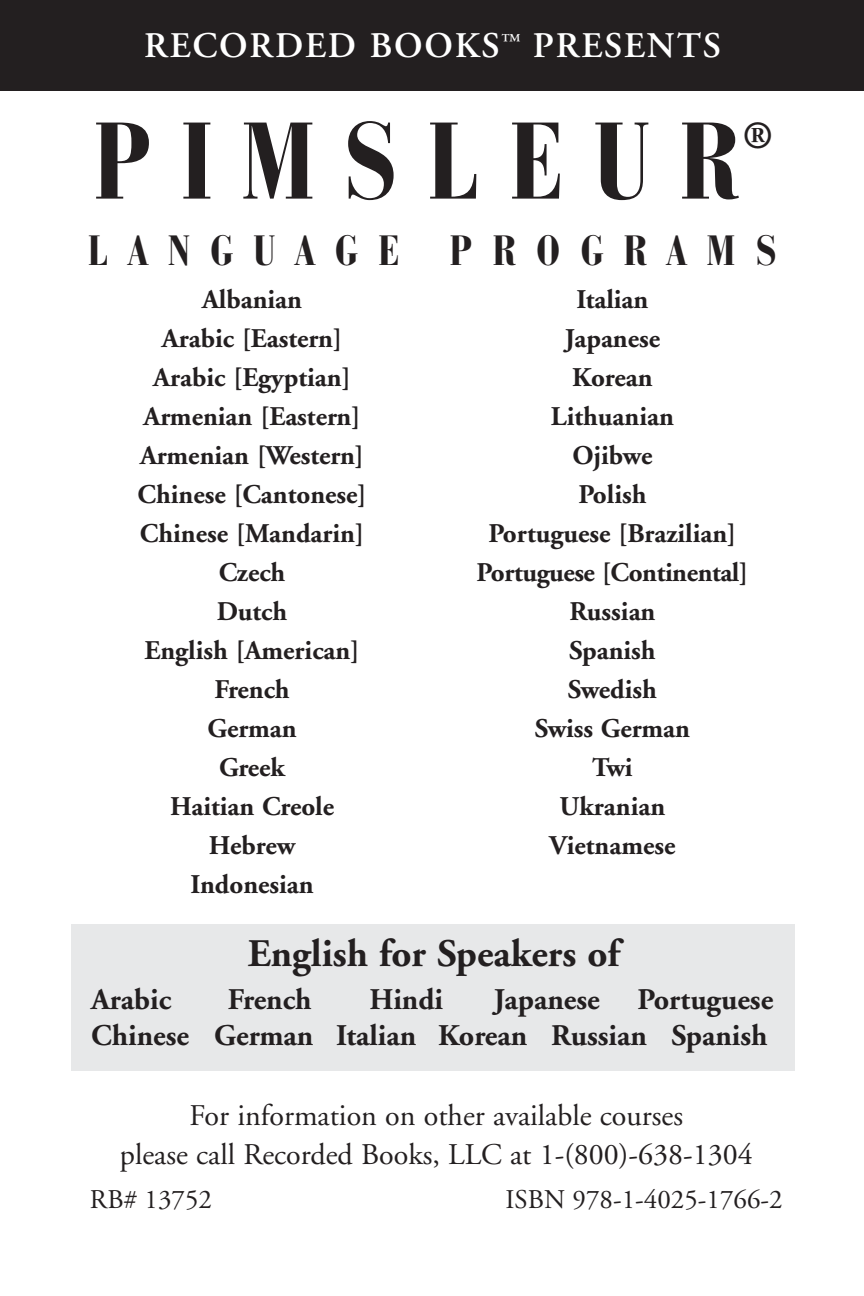
<style>
.page{position:relative;width:864px;height:1296px;background:#fff}
.page>*{position:absolute;margin:0;border:0;box-sizing:border-box;transform-origin:0 0}
.t1{font:700 condensed 108px "Bauer Bodoni";letter-spacing:.26em;color:#231f20}
.t2{font:700 condensed 42px "Bauer Bodoni";letter-spacing:.46em;color:#231f20}
.t3{font:700 39px "Adobe Garamond";color:#231f20}
.t4{font:600 36px "Adobe Garamond";letter-spacing:.05em;color:#fff}
.t5{font:700 condensed 36px "Bauer Bodoni";color:#231f20}
.t6{font:30px/39px "Adobe Garamond";color:#231f20;text-align:center}
.t7{font:700 30px/36px "Adobe Garamond";color:#231f20;text-align:right}
.t8{font:700 27px/39px "Adobe Garamond";color:#231f20;text-align:center}
.t9{font:27px "Adobe Garamond";color:#231f20}
</style>
<div class="page">
<div style="left:71px;top:924px;width:723px;height:147px;background:#e7e8e9"></div>
<div style="left:0;top:0;width:864px;height:90px;background:#231f20"></div>
<h3 class="t4" style="left:144px;top:32px;width:578px">RECORDED BOOKS<sup>™</sup> PRESENTS</h3>
<h1 class="t1" style="left:93px;top:120px;width:649px">PIMSLEUR</h1>
<h3 class="t5" style="left:743px;top:121px;width:30px">®</h3>
<h2 class="t2" style="left:88px;top:234px;width:691px">LANGUAGE PROGRAMS</h2>
<p class="t8" style="left:137px;top:282px;width:231px">Albanian<br>Arabic [Eastern]<br>Arabic [Egyptian]<br>Armenian [Eastern]<br>Armenian [Western]<br>Chinese [Cantonese]<br>Chinese [Mandarin]<br>Czech<br>Dutch<br>English [American]<br>French<br>German<br>Greek<br>Haitian Creole<br>Hebrew<br>Indonesian</p>
<p class="t8" style="left:477px;top:282px;width:273px">Italian<br>Japanese<br>Korean<br>Lithuanian<br>Ojibwe<br>Polish<br>Portuguese [Brazilian]<br>Portuguese [Continental]<br>Russian<br>Spanish<br>Swedish<br>Swiss German<br>Twi<br>Ukranian<br>Vietnamese</p>
<h3 class="t3" style="left:248px;top:938px;width:373px">English for Speakers of</h3>
<p class="t7" style="left:91px;top:984px;width:82px">Arabic</p>
<p class="t7" style="left:228px;top:984px;width:85px">French</p>
<p class="t7" style="left:370px;top:984px;width:75px">Hindi</p>
<p class="t7" style="left:494px;top:984px;width:108px">Japanese</p>
<p class="t7" style="left:91px;top:984px;width:684px">Portuguese<br>Chinese German Italian Korean Russian Spanish</p>
<p class="t6" style="left:120px;top:1098px;width:634px">For information on other available courses<br>please call Recorded Books, LLC at 1-(800)-638-1304</p>
<p class="t9" style="left:90px;top:1189px;width:124px">RB# 13752</p>
<p class="t9" style="left:505px;top:1189px;width:279px">ISBN 978-1-4025-1766-2</p>
</div>
